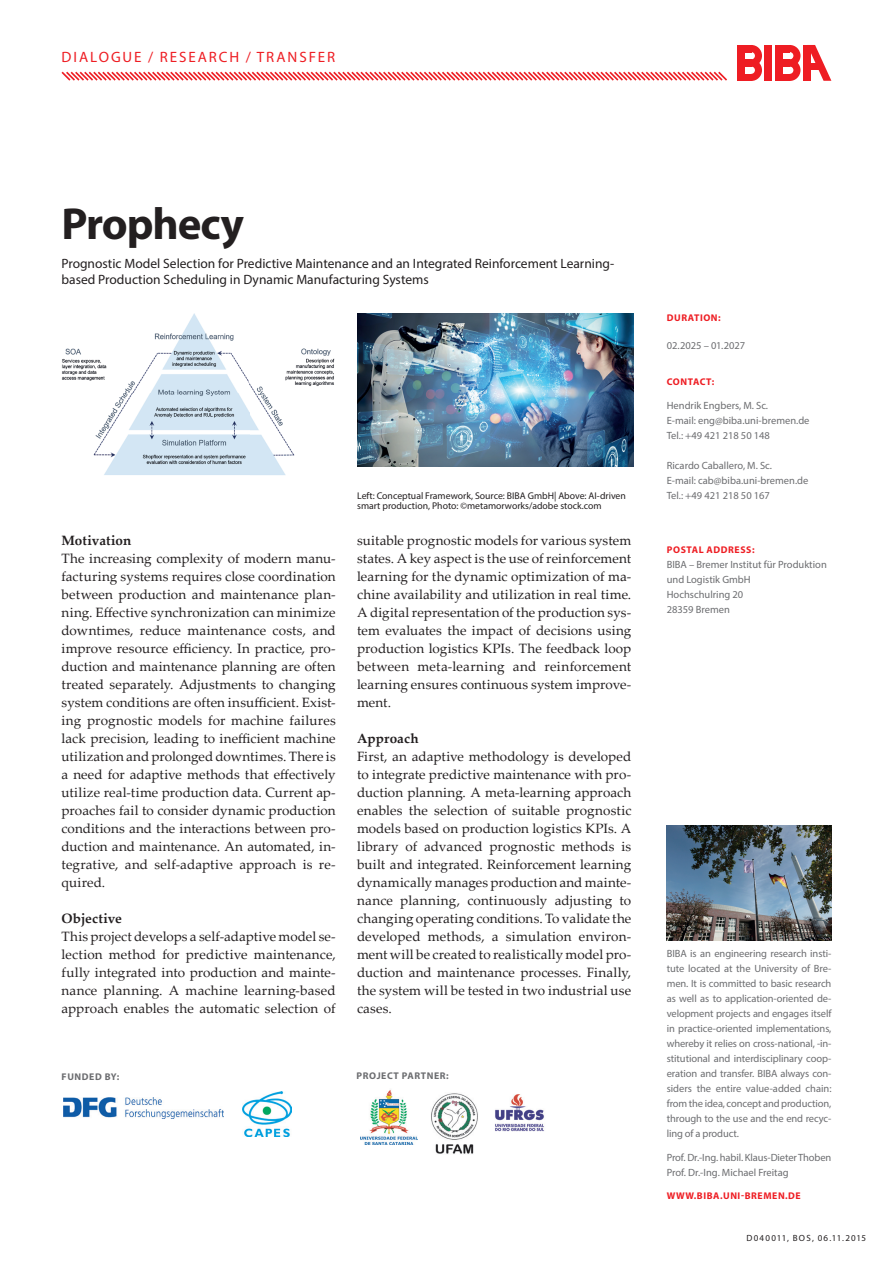
<style>
.page{position:relative;width:893px;height:1263px;background:#fff}
.page>*{position:absolute;margin:0;border:0;box-sizing:border-box;transform-origin:0 0}
.t1{font:700 45px "Myriad Pro";letter-spacing:-.025em;color:#231f20}
.t2{font:15px "Myriad Pro";letter-spacing:.13em;color:#ee1d23}
.t3{font:13.5px/18px "Palatino Linotype";letter-spacing:.01em;color:#231f20;text-align:justify}
.t4{font:13.5px/16.2px "Myriad Pro";color:#231f20}
.t5{font:700 13.5px "Palatino Linotype";color:#231f20}
.t6{font:10.5px/15px "Myriad Pro";color:#6c6d70}
.t7{font:9.75px/10.5px "Myriad Pro";color:#231f20}
.t8{font:700 9.75px "Myriad Pro";letter-spacing:.06em;color:#ee1d23}
.t9{font:700 9.75px "Myriad Pro";letter-spacing:.06em;color:#6c6d70}
.t10{font:9px "Myriad Pro";letter-spacing:.14em;color:#231f20}
</style>
<div class="page">
<svg style="left:61px;top:71px;width:666px;height:10px"></svg>
<div style="left:765px;top:45px;width:7px;height:36px;background:#ee1d23"></div>
<div style="left:803px;top:45px;width:7px;height:36px;background:#ee1d23"></div>
<svg style="left:810px;top:45px;width:21px;height:36px"></svg>
<div style="left:810px;top:63px;width:10px;height:7px;background:#ee1d23"></div>
<div style="left:737px;top:45px;width:7px;height:36px;background:#ee1d23"></div>
<div style="left:744px;top:45px;width:7px;height:7px;background:#ee1d23"></div>
<div style="left:744px;top:59px;width:7px;height:8px;background:#ee1d23"></div>
<div style="left:744px;top:74px;width:7px;height:7px;background:#ee1d23"></div>
<div style="left:775px;top:45px;width:8px;height:36px;background:#ee1d23"></div>
<div style="left:782px;top:45px;width:8px;height:7px;background:#ee1d23"></div>
<div style="left:782px;top:59px;width:8px;height:8px;background:#ee1d23"></div>
<div style="left:782px;top:74px;width:8px;height:7px;background:#ee1d23"></div>
<svg style="left:790px;top:45px;width:10px;height:36px"></svg>
<svg style="left:751px;top:45px;width:11px;height:36px"></svg>
<img style="left:667px;top:825px;width:164px;height:115px">
<img style="left:62px;top:313px;width:273px;height:162px">
<img style="left:358px;top:314px;width:275px;height:152px">
<img style="left:64px;top:1098px;width:160px;height:20px">
<img style="left:243px;top:1092px;width:49px;height:45px">
<img style="left:431px;top:1093px;width:47px;height:61px">
<img style="left:495px;top:1094px;width:49px;height:38px">
<img style="left:360px;top:1089px;width:57px;height:55px">
<p class="t2" style="left:62px;top:48px;width:275px">DIALOGUE / RESEARCH / TRANSFER</p>
<h1 class="t1" style="left:62px;top:194px;width:184px">Prophecy</h1>
<p class="t4" style="left:62px;top:255px;width:554px">Prognostic Model Selection for Predictive Maintenance and an Integrated Reinforcement Learning&shy;based Production Scheduling in Dynamic Manufacturing Systems</p>
<p class="t5" style="left:62px;top:531px;width:71px">Motivation</p>
<p class="t3" style="left:62px;top:549px;width:276px">The increasing complexity of modern manu&shy;facturing systems requires close coordination between production and maintenance plan&shy;ning. Effective synchronization can minimize downtimes, reduce maintenance costs, and improve resource efficiency. In practice, pro&shy;duction and maintenance planning are often treated separately. Adjustments to changing system conditions are often insufficient. Exist&shy;ing prognostic models for machine failures lack precision, leading to inefficient machine utilization and prolonged downtimes. There is a need for adaptive methods that effectively utilize real-time production data. Current ap&shy;proaches fail to consider dynamic production conditions and the interactions between pro&shy;duction and maintenance. An automated, in&shy;tegrative, and self-adaptive approach is re&shy;quired.</p>
<p class="t5" style="left:62px;top:909px;width:62px">Objective</p>
<p class="t3" style="left:62px;top:927px;width:276px">This project develops a self-adaptive model se&shy;lection method for predictive maintenance, fully integrated into production and mainte&shy;nance planning. A machine learning-based approach enables the automatic selection of</p>
<p class="t7" style="left:357px;top:490px;width:270px">Left: Conceptual Framework, Source: BIBA GmbH| Above: AI-driven smart production, Photo: ©metamorworks/adobe stock.com</p>
<p class="t3" style="left:357px;top:531px;width:276px">suitable prognostic models for various system states. A key aspect is the use of reinforcement learning for the dynamic optimization of ma&shy;chine availability and utilization in real time.<br>A digital representation of the production sys&shy;tem evaluates the impact of decisions using production logistics KPIs. The feedback loop between meta-learning and reinforcement learning ensures continuous system improve&shy;ment.</p>
<p class="t5" style="left:357px;top:729px;width:63px">Approach</p>
<p class="t3" style="left:357px;top:747px;width:276px">First, an adaptive methodology is developed to integrate predictive maintenance with pro&shy;duction planning. A meta-learning approach enables the selection of suitable prognostic models based on production logistics KPIs. A library of advanced prognostic methods is built and integrated. Reinforcement learning dynamically manages production and mainte&shy;nance planning, continuously adjusting to changing operating conditions. To validate the developed methods, a simulation environ&shy;ment will be created to realistically model pro&shy;duction and maintenance processes. Finally, the system will be tested in two industrial use cases.</p>
<p class="t9" style="left:62px;top:1070px;width:59px">FUNDED BY:</p>
<p class="t9" style="left:357px;top:1069px;width:94px">PROJECT PARTNER:</p>
<p class="t8" style="left:667px;top:311px;width:55px">DURATION:</p>
<p class="t6" style="left:667px;top:338px;width:80px">02.2025 – 01.2027</p>
<p class="t8" style="left:667px;top:375px;width:49px">CONTACT:</p>
<p class="t6" style="left:667px;top:397px;width:144px">Hendrik Engbers, M. Sc.<br>E-mail: eng@biba.uni-bremen.de<br>Tel.: +49 421 218 50 148</p>
<p class="t6" style="left:667px;top:457px;width:143px">Ricardo Caballero, M. Sc.<br>E-mail: cab@biba.uni-bremen.de<br>Tel.: +49 421 218 50 167</p>
<p class="t8" style="left:667px;top:543px;width:89px">POSTAL ADDRESS:</p>
<p class="t6" style="left:667px;top:556px;width:162px">BIBA – Bremer Institut für Produktion und Logistik GmbH<br>Hochschulring 20<br>28359 Bremen</p>
<p class="t6" style="left:667px;top:946px;width:166px;text-align:justify">BIBA is an engineering research insti&shy;tute located at the University of Bre&shy;men. It is committed to basic research as well as to application-oriented de&shy;velopment projects and engages itself in practice-oriented implementations, whereby it relies on cross-national, -in&shy;stitutional and interdisciplinary coop&shy;eration and transfer. BIBA always con&shy;siders the entire value-added chain: from the idea, concept and production, through to the use and the end recyc&shy;ling of a product.</p>
<p class="t6" style="left:667px;top:1149px;width:166px">Prof. Dr.-Ing. habil. Klaus-Dieter Thoben<br>Prof. Dr.-Ing. Michael Freitag</p>
<p class="t8" style="left:667px;top:1189px;width:135px">WWW.BIBA.UNI-BREMEN.DE</p>
<p class="t10" style="left:746px;top:1232px;width:121px">D040011, BOS, 06.11.2015</p>
</div>
